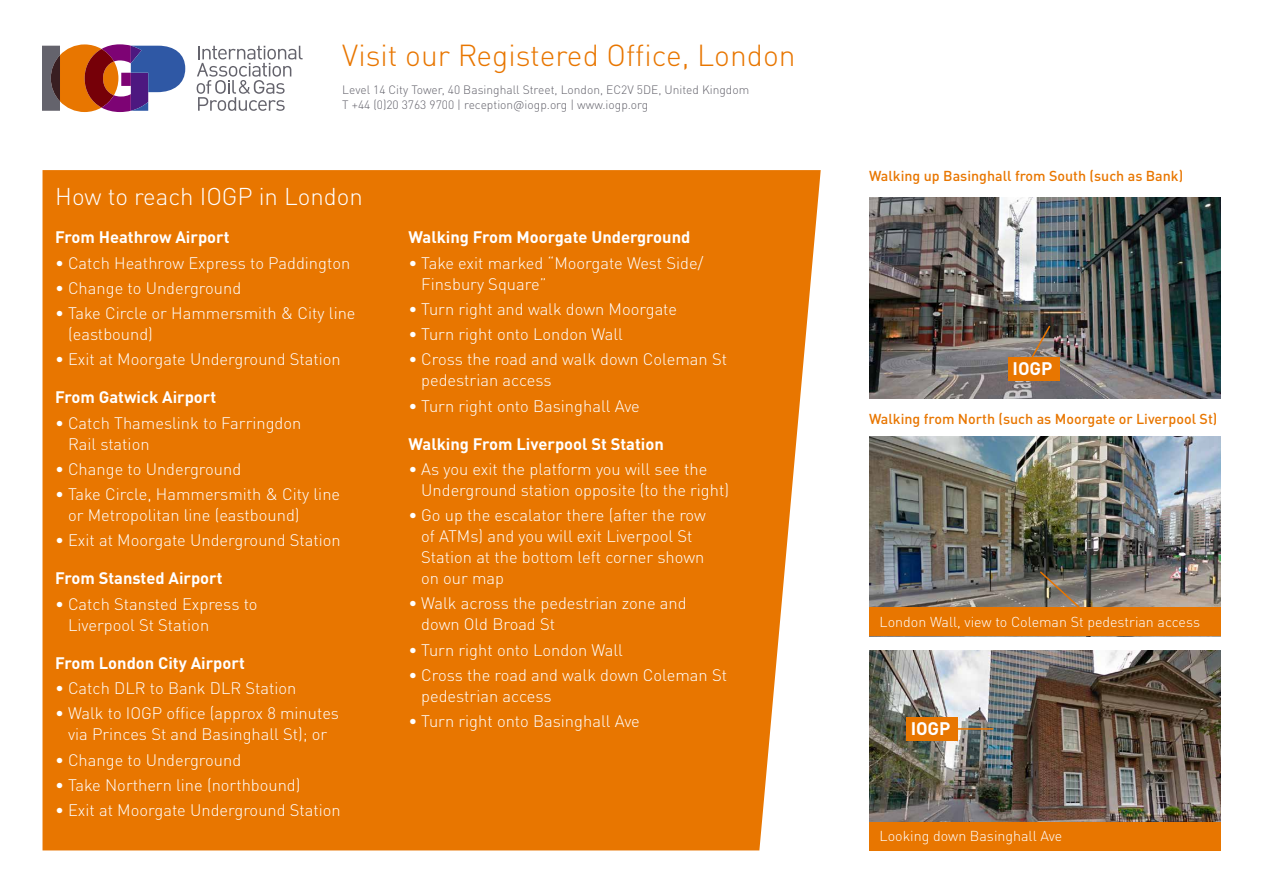
<style>
.page{position:relative;width:1263px;height:893px;background:#fff}
.page>*{position:absolute;margin:0;border:0;box-sizing:border-box;transform-origin:0 0}
.t1{font:300 30px "DIN Pro";color:#e87600}
.t2{font:300 24px "DIN Pro";color:#fff}
.t3{font:700 18px "DIN Pro";color:#fff}
.t4{font:300 16.5px/21px "DIN Pro";color:#fff}
.t5{font:700 16.5px "DIN Pro";color:#fff}
.t6{font:500 14.25px "DIN Pro";color:#e87600}
.t7{font:300 14.25px "DIN Pro";color:#fff}
.t8{font:300 12px/15px "DIN Pro";color:#64636c}
</style>
<div class="page">
<img style="left:869px;top:651px;width:351px;height:171px">
<img style="left:869px;top:436px;width:351px;height:171px">
<div style="left:869px;top:607px;width:351px;height:29px;background:#e87600"></div>
<div style="left:869px;top:822px;width:351px;height:28px;background:#e87600"></div>
<div style="left:43px;top:170px;width:778px;height:680px;background:#e87600"></div>
<svg style="left:43px;top:45px;width:142px;height:67px"></svg>
<svg style="left:197px;top:46px;width:106px;height:65px"></svg>
<img style="left:869px;top:198px;width:351px;height:200px">
<svg style="left:1038px;top:570px;width:45px;height:37px;background:#7b7367"></svg>
<svg style="left:1028px;top:324px;width:24px;height:33px"></svg>
<div style="left:1008px;top:357px;width:52px;height:24px;background:#e87600"></div>
<div style="left:906px;top:717px;width:52px;height:24px;background:#e87600"></div>
<hr style="left:954px;top:728px;width:39px;height:2px;background:#e87600">
<h1 class="t1" style="left:342px;top:32px;width:455px">Visit our Registered Office, London</h1>
<p class="t8" style="left:342px;top:81px;width:408px">Level 14 City Tower, 40 Basinghall Street, London, EC2V 5DE, United Kingdom<br>T +44 (0)20 3763 9700 | reception@iogp.org | www.iogp.org</p>
<h2 class="t2" style="left:55px;top:178px;width:309px">How to reach IOGP in London</h2>
<p class="t5" style="left:55px;top:224px;width:176px">From Heathrow Airport</p>
<p class="t4" style="left:55px;top:251px;width:296px">• Catch Heathrow Express to Paddington</p>
<p class="t4" style="left:55px;top:276px;width:187px">• Change to Underground</p>
<p class="t4" style="left:68px;top:301px;width:289px;text-indent:-13px">• Take Circle or Hammersmith &amp; City line (eastbound)</p>
<p class="t4" style="left:55px;top:348px;width:287px">• Exit at Moorgate Underground Station</p>
<p class="t5" style="left:55px;top:384px;width:162px">From Gatwick Airport</p>
<p class="t4" style="left:68px;top:411px;width:235px;text-indent:-13px">• Catch Thameslink to Farringdon<br>Rail station</p>
<p class="t4" style="left:55px;top:457px;width:187px">• Change to Underground</p>
<p class="t4" style="left:68px;top:482px;width:274px;text-indent:-13px">• Take Circle, Hammersmith &amp; City line or Metropolitan line (eastbound)</p>
<p class="t4" style="left:55px;top:529px;width:287px">• Exit at Moorgate Underground Station</p>
<p class="t5" style="left:55px;top:565px;width:169px">From Stansted Airport</p>
<p class="t4" style="left:68px;top:592px;width:191px;text-indent:-13px">• Catch Stansted Express to<br>Liverpool St Station</p>
<p class="t5" style="left:55px;top:649px;width:191px">From London City Airport</p>
<p class="t4" style="left:55px;top:676px;width:243px">• Catch DLR to Bank DLR Station</p>
<p class="t4" style="left:55px;top:701px;width:285px;text-align:center">• Walk to IOGP office (approx 8 minutes via Princes St and Basinghall St); or</p>
<p class="t4" style="left:55px;top:748px;width:187px">• Change to Underground</p>
<p class="t4" style="left:55px;top:773px;width:247px">• Take Northern line (northbound)</p>
<p class="t4" style="left:55px;top:798px;width:287px">• Exit at Moorgate Underground Station</p>
<p class="t5" style="left:408px;top:224px;width:283px">Walking From Moorgate Underground</p>
<p class="t4" style="left:421px;top:251px;width:284px;text-indent:-13px">• Take exit marked “Moorgate West Side/<br>Finsbury Square”</p>
<p class="t4" style="left:408px;top:297px;width:270px">• Turn right and walk down Moorgate</p>
<p class="t4" style="left:408px;top:322px;width:216px">• Turn right onto London Wall</p>
<p class="t4" style="left:421px;top:347px;width:307px;text-indent:-13px">• Cross the road and walk down Coleman St pedestrian access</p>
<p class="t4" style="left:408px;top:394px;width:233px">• Turn right onto Basinghall Ave</p>
<p class="t5" style="left:408px;top:430px;width:257px">Walking From Liverpool St Station</p>
<p class="t4" style="left:421px;top:457px;width:309px;text-indent:-13px">• As you exit the platform you will see the<br>Underground station opposite (to the right)</p>
<p class="t4" style="left:421px;top:503px;width:286px;text-indent:-13px">• Go up the escalator there (after the row of ATMs) and you will exit Liverpool St<br>Station at the bottom left corner shown on our map</p>
<p class="t4" style="left:421px;top:591px;width:267px;text-indent:-13px">• Walk across the pedestrian zone and down Old Broad St</p>
<p class="t4" style="left:408px;top:638px;width:216px">• Turn right onto London Wall</p>
<p class="t4" style="left:421px;top:663px;width:307px;text-indent:-13px">• Cross the road and walk down Coleman St pedestrian access</p>
<p class="t4" style="left:408px;top:709px;width:233px">• Turn right onto Basinghall Ave</p>
<p class="t6" style="left:869px;top:164px;width:316px">Walking up Basinghall from South (such as Bank)</p>
<p class="t3" style="left:1012px;top:354px;width:41px">IOGP</p>
<p class="t6" style="left:869px;top:407px;width:350px">Walking from North (such as Moorgate or Liverpool St)</p>
<p class="t7" style="left:880px;top:611px;width:322px">London Wall, view to Coleman St pedestrian access</p>
<p class="t3" style="left:911px;top:714px;width:41px">IOGP</p>
<p class="t7" style="left:880px;top:825px;width:184px">Looking down Basinghall Ave</p>
</div>
